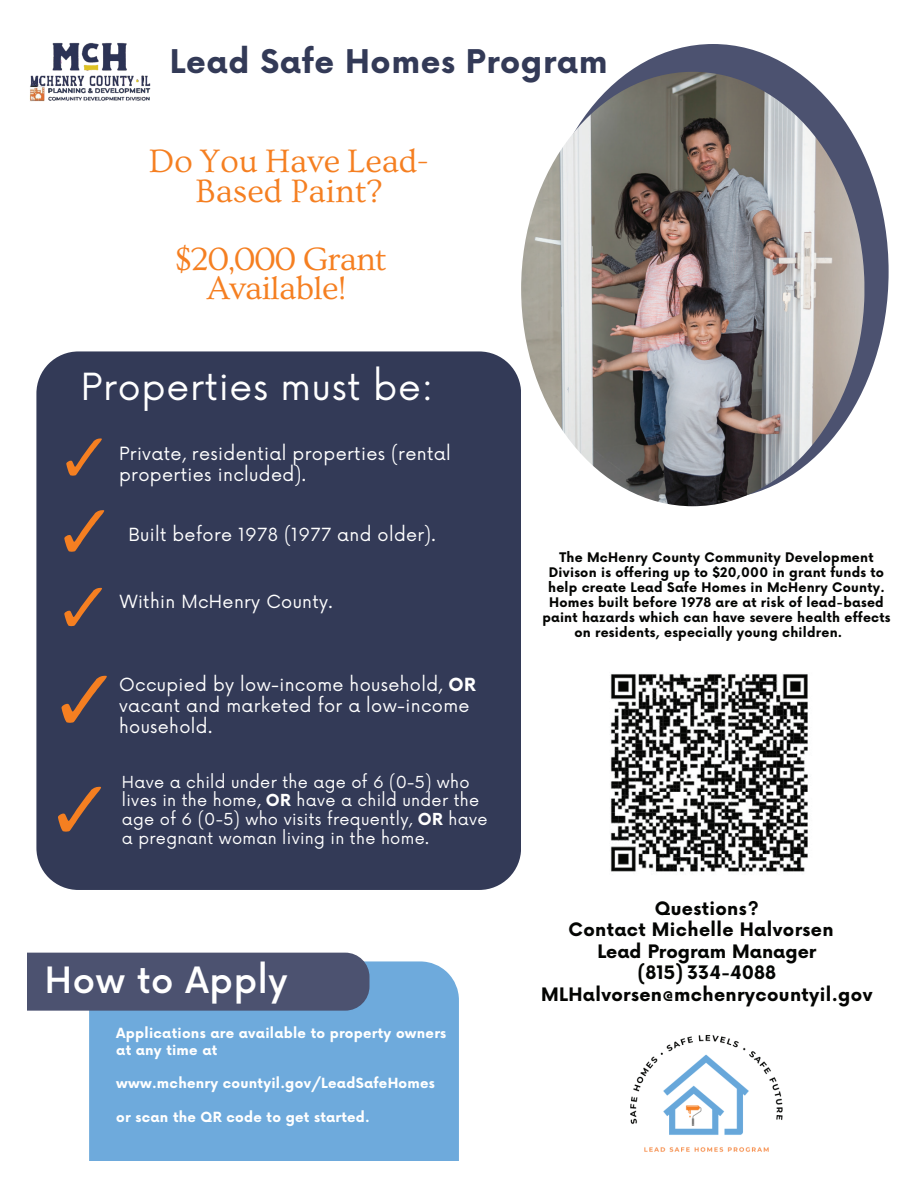
<style>
.page{position:relative;width:918px;height:1188px;background:#fff}
.page>*{position:absolute;margin:0;border:0;box-sizing:border-box;transform-origin:0 0}
.t1{font:36.45px "Now";letter-spacing:.02em;color:#fff}
.t2{font:500 35.4px "Now";letter-spacing:.02em;color:#fff}
.t3{font:33.9px/29.7px "Ovo";color:#f57f21;text-align:center}
.t4{font:33.9px/29.7px "Ovo";letter-spacing:-.025em;color:#f57f21;text-align:center}
.t5{font:700 31.8px "Now";letter-spacing:.02em;color:#333a57}
.t6{font:700 18.15px "Now";letter-spacing:.02em;color:#040503}
.t7{font:700 18.15px "Now";color:#040503}
.t8{font:17.7px/21px "Now";letter-spacing:.02em;color:#fff}
.t9{font:16.2px/18.8px "Now";letter-spacing:.02em;color:#fff}
.t10{font:700 13.65px/16.5px "Now";letter-spacing:.02em;color:#fff}
.t11{font:700 12.9px/15px "Now";letter-spacing:.02em;color:#040503;text-align:center}
.s1{font-weight:700}
.s2{font-weight:400;color:#fff}
</style>
<div class="page">
<div style="left:89px;top:961px;width:370px;height:200px;background:#6eaadc"></div>
<div style="left:27px;top:953px;width:343px;height:58px;background:#4c5270"></div>
<svg style="left:629px;top:44px;width:260px;height:344px"></svg>
<img style="left:521px;top:72px;width:343px;height:434px">
<div style="left:36px;top:351px;width:485px;height:539px;background:#333a57"></div>
<img style="left:610px;top:674px;width:198px;height:198px">
<img style="left:29px;top:42px;width:122px;height:60px">
<svg style="left:66px;top:438px;width:36px;height:38px"></svg>
<svg style="left:64px;top:510px;width:41px;height:42px"></svg>
<svg style="left:64px;top:588px;width:39px;height:38px"></svg>
<svg style="left:61px;top:676px;width:47px;height:47px"></svg>
<svg style="left:58px;top:787px;width:44px;height:45px"></svg>
<img style="left:630px;top:1035px;width:153px;height:117px">
<h3 class="t5" style="left:170px;top:38px;width:439px">Lead Safe Homes Program</h3>
<h3 class="t3" style="left:149px;top:147px;width:281px">Do You Have Lead-<br>Based Paint?</h3>
<h3 class="t4" style="left:175px;top:244px;width:213px">$20,000 Grant<br>Available!</h3>
<h1 class="t1" style="left:81px;top:357px;width:354px">Properties must be:</h1>
<h3 class="t8" style="left:119px;top:442px;width:333px">Private, residential properties (rental properties included).</h3>
<h3 class="t8" style="left:128px;top:523px;width:309px">Built before 1978 (1977 and older).</h3>
<h3 class="t8" style="left:120px;top:590px;width:214px">Within McHenry County.</h3>
<h3 class="t8" style="left:119px;top:673px;width:358px">Occupied by low-income household, <span class="s1">OR </span>vacant and marketed for a low-income household.</h3>
<p class="t9" style="left:122px;top:771px;width:367px">Have a child under the age of 6 (0-5) who lives in the home, <span class="s1">OR</span> have a child under the age of 6 (0-5) who visits frequently, <span class="s1">OR</span> have a pregnant woman living in the home.</p>
<h2 class="t2" style="left:45px;top:952px;width:244px">How to Apply</h2>
<p class="t10" style="left:116px;top:1025px;width:332px">Applications are available to property owners at any time at</p>
<p class="t10" style="left:116px;top:1074px;width:320px">www.mchenry countyil.gov/LeadSafeHomes</p>
<p class="t10" style="left:116px;top:1108px;width:255px">or scan the QR code to get started.</p>
<p class="t11" style="left:542px;top:549px;width:350px">The McHenry County Community Development Divison is offering up to $20,000 in grant funds to help create Lead Safe Homes in McHenry County.<br>Homes built before 1978 are at risk of lead-based paint hazards which can have severe health effects on residents, especially young children. <span class="s2">M</span></p>
<h3 class="t6" style="left:655px;top:895px;width:106px">Questions?</h3>
<h3 class="t6" style="left:569px;top:916px;width:266px">Contact Michelle Halvorsen</h3>
<h3 class="t7" style="left:597px;top:938px;width:220px">Lead Program Manager</h3>
<h3 class="t7" style="left:638px;top:959px;width:140px">(815) 334-4088</h3>
<h3 class="t6" style="left:541px;top:981px;width:333px">MLHalvorsen@mchenrycountyil.gov</h3>
</div>
